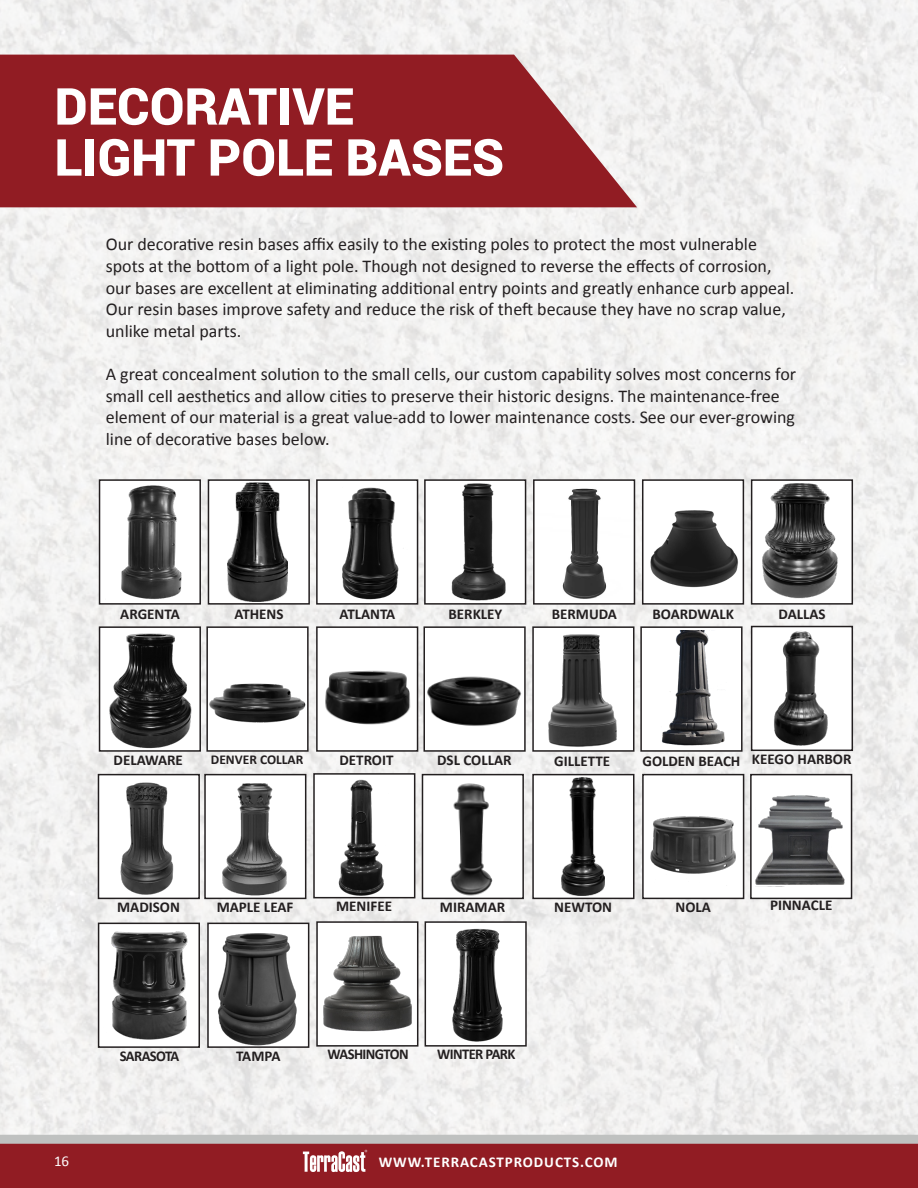
<style>
.page{position:relative;width:918px;height:1188px;background:#fff}
.page>*{position:absolute;margin:0;border:0;box-sizing:border-box;transform-origin:0 0}
.t1{font:900 51px "Roboto";color:#fff}
.t2{font:18px/21.6px "Calibri";color:#231f20}
.t3{font:700 15px "Calibri";color:#231f20}
.t4{font:700 15px "Calibri";letter-spacing:-.04em;color:#231f20}
.t5{font:700 15px "Calibri";letter-spacing:.06em;color:#fff}
.t6{font:15px "Calibri";color:#fff}
.t7{font:700 13.5px "Calibri";color:#231f20}
</style>
<div class="page">
<img style="left:0;top:0;width:918px;height:1135px">
<div style="left:0;top:1142px;width:918px;height:46px;background:#911c23"></div>
<div style="left:0;top:1135px;width:918px;height:9px;background:#bfc1c0"></div>
<svg style="left:303px;top:1150px;width:64px;height:22px"></svg>
<svg style="left:0;top:55px;width:637px;height:152px;background:#9a3036"></svg>
<img style="left:427px;top:482px;width:96px;height:120px">
<div style="left:424px;top:479px;width:102px;height:126px;border:2px solid #231f20"></div>
<div style="left:641px;top:627px;width:101px;height:124px;background:#fff"></div>
<img style="left:661px;top:630px;width:64px;height:116px">
<div style="left:640px;top:626px;width:103px;height:126px;border:2px solid #231f20"></div>
<img style="left:536px;top:482px;width:96px;height:120px">
<div style="left:533px;top:479px;width:102px;height:126px;border:2px solid #231f20"></div>
<img style="left:754px;top:629px;width:94px;height:119px">
<div style="left:751px;top:626px;width:102px;height:125px;border:2px solid #231f20"></div>
<div style="left:643px;top:480px;width:100px;height:124px;background:#fff"></div>
<img style="left:650px;top:510px;width:88px;height:78px">
<div style="left:642px;top:479px;width:102px;height:126px;border:2px solid #231f20"></div>
<img style="left:207px;top:778px;width:96px;height:118px">
<div style="left:204px;top:774px;width:102px;height:125px;border:2px solid #231f20"></div>
<img style="left:102px;top:629px;width:96px;height:120px">
<div style="left:99px;top:626px;width:102px;height:126px;border:2px solid #231f20"></div>
<div style="left:208px;top:923px;width:101px;height:124px;background:#fff"></div>
<img style="left:218px;top:933px;width:79px;height:112px">
<div style="left:207px;top:923px;width:102px;height:125px;border:2px solid #231f20"></div>
<img style="left:536px;top:629px;width:95px;height:120px">
<div style="left:532px;top:626px;width:102px;height:126px;border:2px solid #231f20"></div>
<div style="left:317px;top:922px;width:101px;height:124px;background:#fff"></div>
<img style="left:323px;top:935px;width:89px;height:97px">
<div style="left:316px;top:921px;width:102px;height:126px;border:2px solid #231f20"></div>
<img style="left:102px;top:482px;width:95px;height:120px">
<div style="left:99px;top:479px;width:102px;height:126px;border:2px solid #231f20"></div>
<div style="left:752px;top:480px;width:100px;height:124px;background:#fff"></div>
<img style="left:762px;top:483px;width:76px;height:116px">
<div style="left:751px;top:479px;width:102px;height:126px;border:2px solid #231f20"></div>
<div style="left:751px;top:775px;width:101px;height:123px;background:#fff"></div>
<img style="left:756px;top:795px;width:89px;height:92px">
<div style="left:750px;top:774px;width:102px;height:125px;border:2px solid #231f20"></div>
<img style="left:101px;top:926px;width:96px;height:119px">
<div style="left:98px;top:923px;width:102px;height:125px;border:2px solid #231f20"></div>
<div style="left:643px;top:775px;width:101px;height:123px;background:#fff"></div>
<img style="left:650px;top:816px;width:86px;height:58px">
<div style="left:642px;top:774px;width:102px;height:125px;border:2px solid #231f20"></div>
<div style="left:424px;top:627px;width:101px;height:124px;background:#fff"></div>
<img style="left:427px;top:676px;width:95px;height:50px">
<div style="left:424px;top:626px;width:102px;height:126px;border:2px solid #231f20"></div>
<div style="left:98px;top:775px;width:101px;height:123px;background:#fff"></div>
<img style="left:120px;top:782px;width:54px;height:113px">
<div style="left:98px;top:774px;width:102px;height:125px;border:2px solid #231f20"></div>
<div style="left:207px;top:627px;width:101px;height:124px;background:#fff"></div>
<img style="left:209px;top:683px;width:97px;height:40px">
<div style="left:206px;top:626px;width:103px;height:126px;border:2px solid #231f20"></div>
<img style="left:425px;top:777px;width:96px;height:119px">
<div style="left:422px;top:774px;width:102px;height:125px;border:2px solid #231f20"></div>
<img style="left:428px;top:924px;width:96px;height:120px">
<div style="left:425px;top:921px;width:102px;height:126px;border:2px solid #231f20"></div>
<img style="left:316px;top:776px;width:96px;height:119px">
<div style="left:313px;top:773px;width:102px;height:125px;border:2px solid #231f20"></div>
<div style="left:317px;top:480px;width:101px;height:124px;background:#fff"></div>
<img style="left:342px;top:487px;width:57px;height:113px">
<div style="left:316px;top:479px;width:102px;height:126px;border:2px solid #231f20"></div>
<img style="left:320px;top:629px;width:95px;height:120px">
<div style="left:316px;top:626px;width:102px;height:126px;border:2px solid #231f20"></div>
<div style="left:208px;top:480px;width:101px;height:124px;background:#fff"></div>
<img style="left:227px;top:483px;width:61px;height:118px">
<div style="left:208px;top:479px;width:102px;height:126px;border:2px solid #231f20"></div>
<div style="left:533px;top:775px;width:101px;height:123px;background:#fff"></div>
<img style="left:561px;top:778px;width:44px;height:117px">
<div style="left:532px;top:774px;width:102px;height:125px;border:2px solid #231f20"></div>
<p class="t1" style="left:55px;top:70px;width:301px">DECORATIVE</p>
<p class="t1" style="left:55px;top:121px;width:451px">LIGHT POLE BASES</p>
<p class="t2" style="left:106px;top:233px;width:690px">Our decorative resin bases affix easily to the existing poles to protect the most vulnerable spots at the bottom of a light pole. Though not designed to reverse the effects of corrosion, our bases are excellent at eliminating additional entry points and greatly enhance curb appeal.<br>Our resin bases improve safety and reduce the risk of theft because they have no scrap value, unlike metal parts.</p>
<p class="t2" style="left:106px;top:363px;width:692px">A great concealment solution to the small cells, our custom capability solves most concerns for small cell aesthetics and allow cities to preserve their historic designs. The maintenance-free element of our material is a great value-add to lower maintenance costs. See our ever-growing line of decorative bases below.</p>
<p class="t3" style="left:120px;top:603px;width:61px">ARGENTA</p>
<p class="t3" style="left:779px;top:603px;width:49px">DALLAS</p>
<p class="t3" style="left:652px;top:603px;width:83px">BOARDWALK</p>
<p class="t3" style="left:552px;top:603px;width:67px">BERMUDA</p>
<p class="t3" style="left:234px;top:603px;width:51px">ATHENS</p>
<p class="t3" style="left:339px;top:603px;width:57px">ATLANTA</p>
<p class="t3" style="left:449px;top:603px;width:55px">BERKLEY</p>
<p class="t3" style="left:114px;top:749px;width:71px">DELAWARE</p>
<p class="t7" style="left:211px;top:750px;width:94px">DENVER COLLAR</p>
<p class="t3" style="left:339px;top:749px;width:56px">DETROIT</p>
<p class="t3" style="left:437px;top:749px;width:76px">DSL COLLAR</p>
<p class="t3" style="left:554px;top:750px;width:57px">GILLETTE</p>
<p class="t3" style="left:642px;top:750px;width:99px">GOLDEN BEACH</p>
<p class="t3" style="left:752px;top:748px;width:101px">KEEGO HARBOR</p>
<p class="t3" style="left:117px;top:896px;width:64px">MADISON</p>
<p class="t3" style="left:217px;top:896px;width:78px">MAPLE LEAF</p>
<p class="t3" style="left:336px;top:896px;width:57px">MENIFEE</p>
<p class="t3" style="left:440px;top:896px;width:67px">MIRAMAR</p>
<p class="t3" style="left:554px;top:896px;width:59px">NEWTON</p>
<p class="t3" style="left:676px;top:896px;width:37px">NOLA</p>
<p class="t3" style="left:770px;top:895px;width:64px">PINNACLE</p>
<p class="t4" style="left:120px;top:1045px;width:61px">SARASOTA</p>
<p class="t3" style="left:236px;top:1045px;width:46px">TAMPA</p>
<p class="t4" style="left:328px;top:1044px;width:83px">WASHINGTON</p>
<p class="t4" style="left:437px;top:1044px;width:80px">WINTER PARK</p>
<p class="t6" style="left:54px;top:1151px;width:17px">16</p>
<p class="t5" style="left:379px;top:1152px;width:240px">WWW.TERRACASTPRODUCTS.COM</p>
</div>
